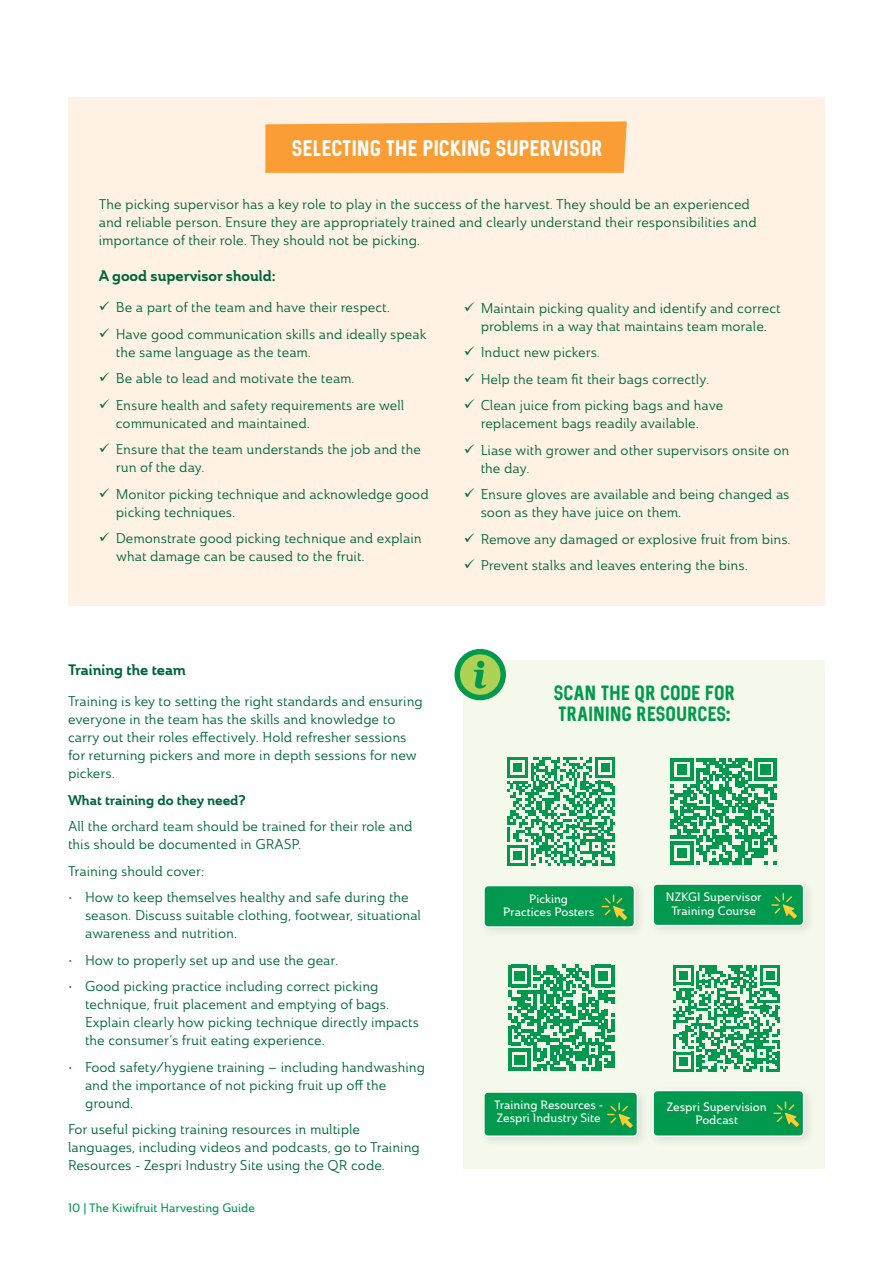
<style>
.page{position:relative;width:893px;height:1263px;background:#fff}
.page>*{position:absolute;margin:0;border:0;box-sizing:border-box;transform-origin:0 0}
.t1{font:18px "Sequel Neue";letter-spacing:-.01em;color:#fff}
.t2{font:16.5px/21px "Sequel Neue";letter-spacing:-.01em;color:#00994d}
.t3{font:15px "Ainslie Nor Bol";color:#00653e}
.t4{font:13.8px/18px "Ainslie Nor Reg";color:#00653e}
.t5{font:13.8px "Ainslie Nor Bol";color:#00653e}
.t6{font:12px/13.5px "Ainslie Nor Med";color:#fff;text-align:center}
.t7{font:12px "Ainslie Nor Med";color:#00994d}
</style>
<div class="page">
<div style="left:68px;top:98px;width:757px;height:508px;background:#fff2e4"></div>
<div style="left:463px;top:661px;width:362px;height:508px;background:#f4f9eb"></div>
<div style="left:477px;top:879px;width:169px;height:60px;background:#f1f5e8"></div>
<div style="left:484px;top:885px;width:150px;height:42px;background:#00994d;border-radius:4px"></div>
<div style="left:483px;top:885px;width:152px;height:43px;border:2px solid #fff;border-radius:4px"></div>
<svg style="left:601px;top:894px;width:26px;height:26px"></svg>
<div style="left:477px;top:1085px;width:173px;height:63px;background:#000;opacity:.1"></div>
<div style="left:484px;top:1092px;width:153px;height:44px;background:#00994d;border-radius:4px"></div>
<div style="left:483px;top:1091px;width:155px;height:46px;border:2px solid #fff;border-radius:4px"></div>
<svg style="left:607px;top:1102px;width:26px;height:26px"></svg>
<div style="left:647px;top:877px;width:168px;height:60px;background:#f0f5e7"></div>
<div style="left:653px;top:884px;width:151px;height:41px;background:#00994d;border-radius:4px"></div>
<div style="left:652px;top:883px;width:152px;height:43px;border:2px solid #fff;border-radius:4px"></div>
<svg style="left:771px;top:893px;width:26px;height:26px"></svg>
<div style="left:647px;top:1084px;width:168px;height:64px;background:#f0f5e7"></div>
<div style="left:653px;top:1090px;width:151px;height:46px;background:#00994d;border-radius:4px"></div>
<div style="left:652px;top:1090px;width:152px;height:47px;border:2px solid #fff;border-radius:4px"></div>
<svg style="left:773px;top:1101px;width:26px;height:26px"></svg>
<div style="left:454px;top:649px;width:52px;height:51px;background:#00994d;border-radius:50%"></div>
<svg style="left:460px;top:654px;width:40px;height:41px"></svg>
<svg style="left:265px;top:121px;width:362px;height:52px;background:#f9a03b"></svg>
<svg style="left:508px;top:965px;width:106px;height:106px"></svg>
<svg style="left:671px;top:758px;width:106px;height:106px"></svg>
<svg style="left:673px;top:965px;width:107px;height:107px"></svg>
<hr style="left:777px;top:1052px;width:3px;height:20px;background:#00994d">
<svg style="left:507px;top:757px;width:108px;height:108px"></svg>
<hr style="left:612px;top:851px;width:3px;height:14px;background:#00994d">
<h1 class="t1" style="left:292px;top:136px;width:313px">SELECTING THE PICKING SUPERVISOR</h1>
<p class="t4" style="left:99px;top:195px;width:659px">The picking supervisor has a key role to play in the success of the harvest. They should be an experienced and reliable person. Ensure they are appropriately trained and clearly understand their responsibilities and importance of their role. They should not be picking.</p>
<p class="t3" style="left:99px;top:266px;width:178px">A good supervisor should:</p>
<p class="t4" style="left:116px;top:294px;width:312px;line-height:26.5px">Be a part of the team and have their respect.<br>Have good communication skills and ideally speak</p>
<p class="t4" style="left:116px;top:338px;width:290px;line-height:26.5px">the same language as the team.<br>Be able to lead and motivate the team.<br>Ensure health and safety requirements are well</p>
<p class="t4" style="left:116px;top:409px;width:307px;line-height:26.5px">communicated and maintained.<br>Ensure that the team understands the job and the</p>
<p class="t4" style="left:116px;top:454px;width:314px;line-height:26.5px">run of the day.<br>Monitor picking technique and acknowledge good</p>
<p class="t4" style="left:116px;top:498px;width:307px;line-height:26.5px">picking techniques.<br>Demonstrate good picking technique and explain</p>
<p class="t4" style="left:116px;top:547px;width:250px">what damage can be caused to the fruit.</p>
<p class="t3" style="left:68px;top:660px;width:119px">Training the team</p>
<p class="t4" style="left:68px;top:692px;width:356px">Training is key to setting the right standards and ensuring everyone in the team has the skills and knowledge to carry out their roles effectively. Hold refresher sessions for returning pickers and more in depth sessions for new pickers.</p>
<p class="t5" style="left:68px;top:790px;width:179px">What training do they need?</p>
<p class="t4" style="left:68px;top:817px;width:346px">All the orchard team should be trained for their role and this should be documented in GRASP.</p>
<p class="t4" style="left:68px;top:862px;width:138px">Training should cover:</p>
<p class="t4" style="left:85px;top:888px;width:338px;text-indent:-17px">• How to keep themselves healthy and safe during the season. Discuss suitable clothing, footwear, situational awareness and nutrition.</p>
<p class="t4" style="left:68px;top:951px;width:272px">• How to properly set up and use the gear.</p>
<p class="t4" style="left:85px;top:977px;width:335px;text-indent:-17px">• Good picking practice including correct picking technique, fruit placement and emptying of bags.<br>Explain clearly how picking technique directly impacts the consumer’s fruit eating experience.</p>
<p class="t4" style="left:85px;top:1058px;width:342px;text-indent:-17px">• Food safety/hygiene training – including handwashing and the importance of not picking fruit up off the ground.</p>
<p class="t4" style="left:68px;top:1120px;width:353px">For useful picking training resources in multiple languages, including videos and podcasts, go to Training<br>Resources - Zespri Industry Site using the QR code.</p>
<p class="t7" style="left:68px;top:1200px;width:188px">10 | The Kiwifruit Harvesting Guide</p>
<p class="t4" style="left:481px;top:299px;width:302px">Maintain picking quality and identify and correct problems in a way that maintains team morale.</p>
<p class="t4" style="left:481px;top:339px;width:244px;line-height:26.5px">Induct new pickers.<br>Help the team fit their bags correctly.<br>Clean juice from picking bags and have</p>
<p class="t4" style="left:481px;top:410px;width:310px;line-height:26.5px">replacement bags readily available.<br>Liase with grower and other supervisors onsite on</p>
<p class="t4" style="left:481px;top:454px;width:310px;line-height:26.5px">the day.<br>Ensure gloves are available and being changed as</p>
<p class="t4" style="left:481px;top:499px;width:312px;line-height:26.5px">soon as they have juice on them.<br>Remove any damaged or explosive fruit from bins.<br>Prevent stalks and leaves entering the bins.</p>
<p class="t2" style="left:553px;top:683px;width:183px">SCAN THE QR CODE FOR<br>TRAINING RESOURCES:</p>
<p class="t6" style="left:503px;top:891px;width:93px">Picking<br>Practices Posters</p>
<p class="t6" style="left:666px;top:890px;width:97px">NZKGI Supervisor<br>Training Course</p>
<p class="t6" style="left:494px;top:1098px;width:111px;text-align:left">Training Resources -<br>Zespri Industry Site</p>
<p class="t6" style="left:667px;top:1099px;width:101px">Zespri Supervision<br>Podcast</p>
</div>
